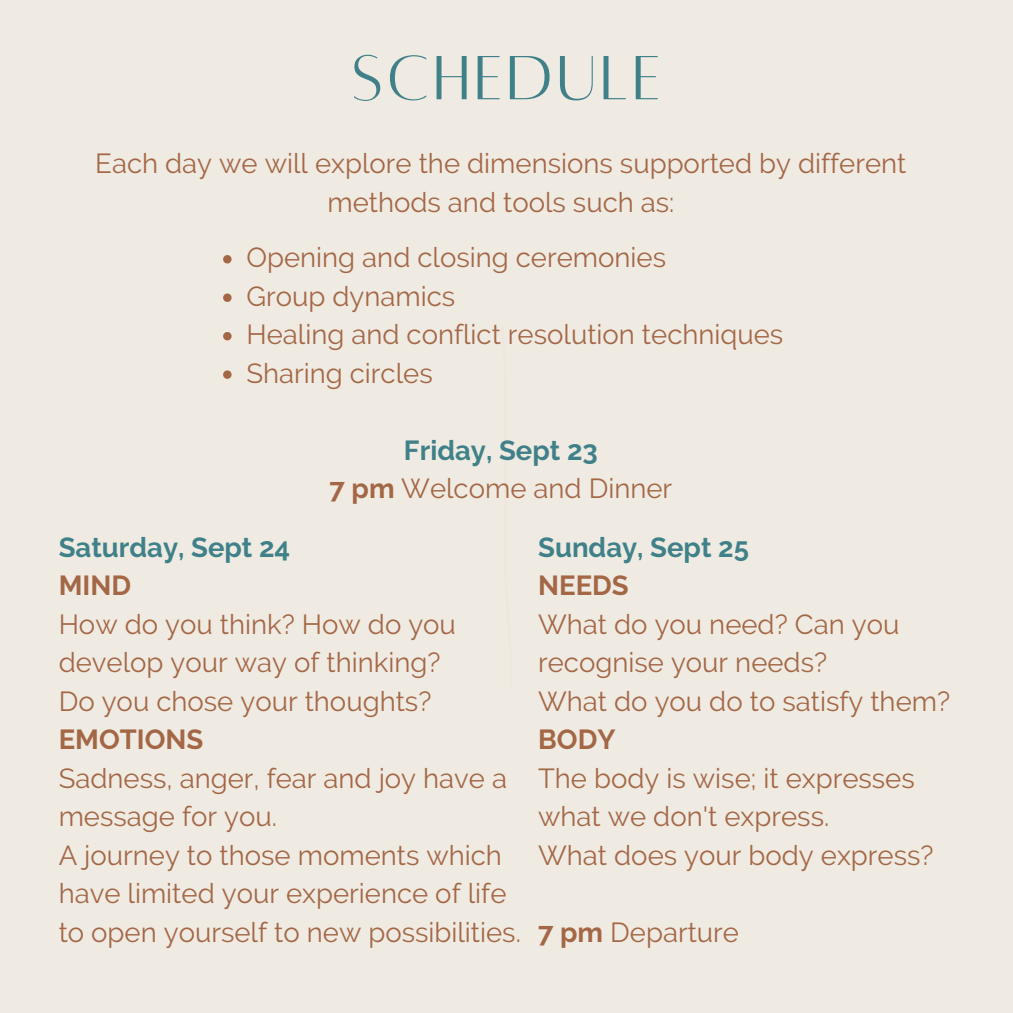
<style>
.page{position:relative;width:1013px;height:1013px;background:#fff}
.page>*{position:absolute;margin:0;border:0;box-sizing:border-box;transform-origin:0 0}
.t1{font:68.75px "Alta regular";letter-spacing:.06em;color:#408189}
.t2{font:27.5px/38.5px "Raleway";color:#a46746}
.t3{font:700 27.5px "Raleway";color:#408189}
.t4{font:700 27.5px "Raleway";color:#a46746}
.s1{font-weight:700;color:#408189}
.s2{font-weight:700}
</style>
<div class="page">
<div style="left:0;top:0;width:1012px;height:1012px;background:#efebe3"></div>
<svg style="left:223px;top:255px;width:8px;height:8px"></svg>
<svg style="left:223px;top:293px;width:8px;height:9px"></svg>
<svg style="left:223px;top:332px;width:8px;height:8px"></svg>
<svg style="left:223px;top:370px;width:8px;height:9px"></svg>
<h1 class="t1" style="left:352px;top:44px;width:309px">SCHEDULE</h1>
<p class="t2" style="left:95px;top:144px;width:812px;text-align:center">Each day we will explore the dimensions supported by different methods and tools such as:</p>
<p class="t2" style="left:246px;top:238px;width:538px">Opening and closing ceremonies<br>Group dynamics<br>Healing and conflict resolution techniques<br>Sharing circles</p>
<p class="t2" style="left:329px;top:430px;width:344px;text-align:center"><span class="s1">Friday, Sept 23<br></span><span class="s2">7 pm</span> Welcome and Dinner</p>
<p class="t3" style="left:59px;top:531px;width:233px">Saturday, Sept 24</p>
<p class="t4" style="left:59px;top:569px;width:74px">MIND</p>
<p class="t2" style="left:59px;top:605px;width:399px">How do you think? How do you develop your way of thinking?<br>Do you chose your thoughts?</p>
<p class="t4" style="left:59px;top:723px;width:146px">EMOTIONS</p>
<p class="t2" style="left:59px;top:758px;width:464px">Sadness, anger, fear and joy have a message for you.<br>A journey to those moments which have limited your experience of life to open yourself to new possibilities.</p>
<p class="t3" style="left:538px;top:531px;width:212px">Sunday, Sept 25</p>
<p class="t4" style="left:538px;top:569px;width:92px">NEEDS</p>
<p class="t2" style="left:538px;top:605px;width:413px">What do you need? Can you recognise your needs?<br>What do you do to satisfy them?</p>
<p class="t4" style="left:538px;top:723px;width:79px">BODY</p>
<p class="t2" style="left:538px;top:758px;width:397px">The body is wise; it expresses what we don't express.<br>What does your body express?</p>
<p class="t2" style="left:538px;top:912px;width:202px"><span class="s2">7 pm</span> Departure</p>
</div>
